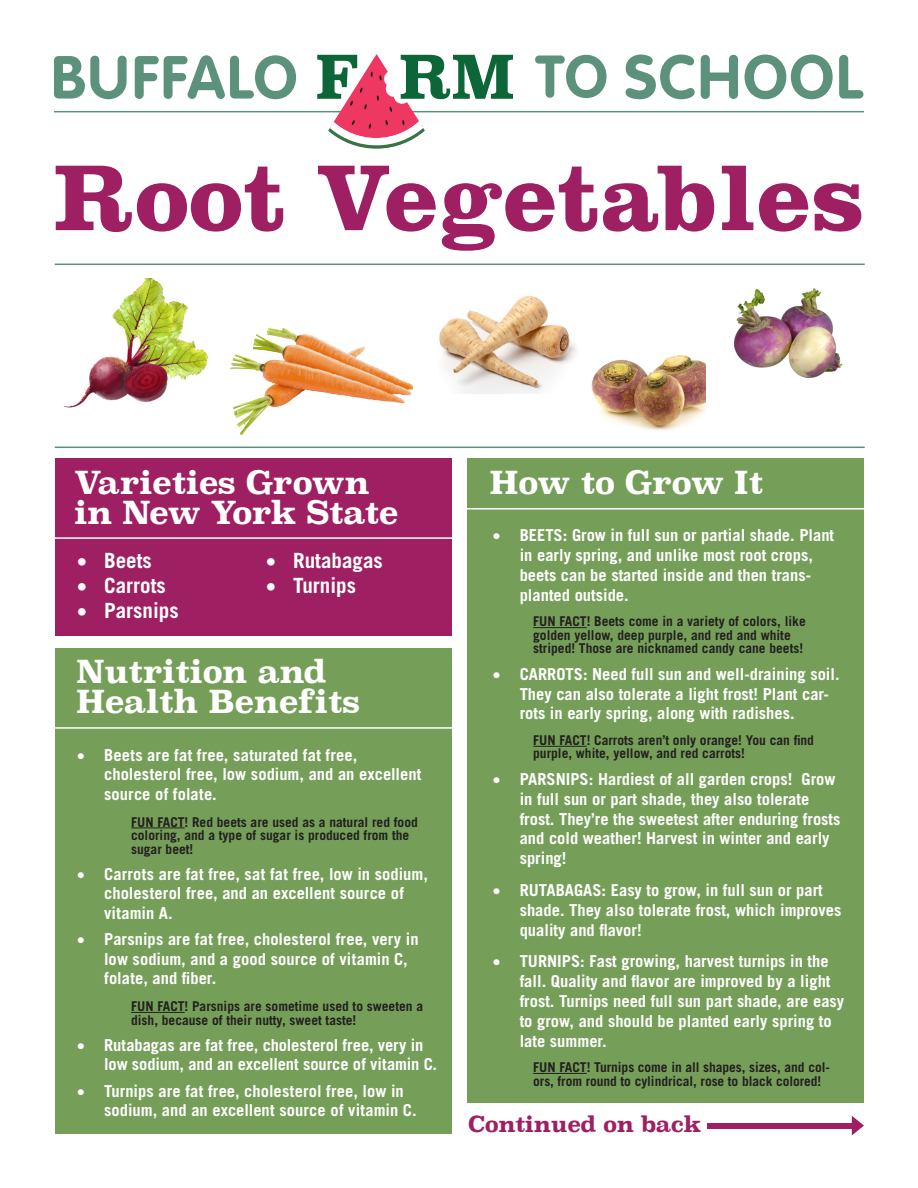
<style>
.page{position:relative;width:918px;height:1188px;background:#fff}
.page>*{position:absolute;margin:0;border:0;box-sizing:border-box;transform-origin:0 0}
.t1{font:700 97.2px "Clarendon LT";color:#9e1f62}
.t2{font:700 31.65px/29.7px "Superclarendon";letter-spacing:-.02em;color:#fff}
.t3{font:700 21.75px "Superclarendon";letter-spacing:-.02em;color:#9e1f62}
.t4{font:700 21px "Trade Gothic LT";color:#fff}
.t5{font:700 16.5px/19.8px "Trade Gothic LT";color:#fff}
.List_Paragraph{font:700 13.5px/13.5px "Trade Gothic LT";color:#231f20}
</style>
<div class="page">
<div style="left:55px;top:458px;width:396px;height:178px;background:#9e1f62"></div>
<div style="left:467px;top:458px;width:397px;height:645px;background:#759f59"></div>
<div style="left:55px;top:648px;width:396px;height:486px;background:#759f59"></div>
<hr style="left:55px;top:264px;width:810px;height:1px;background:#5c917b">
<hr style="left:54px;top:111px;width:810px;height:1px;background:#5c917b">
<hr style="left:55px;top:447px;width:810px;height:1px;background:#5c917b">
<img style="left:63px;top:279px;width:146px;height:129px">
<hr style="left:533px;top:627px;width:54px;height:1px;background:#231f20">
<hr style="left:533px;top:746px;width:54px;height:1px;background:#231f20">
<hr style="left:533px;top:1073px;width:54px;height:1px;background:#231f20">
<hr style="left:131px;top:828px;width:54px;height:1px;background:#231f20">
<hr style="left:131px;top:1012px;width:54px;height:1px;background:#231f20">
<svg style="left:54px;top:56px;width:73px;height:43px"></svg>
<svg style="left:135px;top:55px;width:161px;height:44px"></svg>
<svg style="left:626px;top:55px;width:69px;height:44px"></svg>
<svg style="left:701px;top:55px;width:37px;height:44px"></svg>
<svg style="left:745px;top:55px;width:88px;height:44px"></svg>
<svg style="left:839px;top:55px;width:24px;height:44px"></svg>
<svg style="left:317px;top:54px;width:196px;height:95px"></svg>
<svg style="left:535px;top:55px;width:72px;height:43px"></svg>
<hr style="left:49px;top:537px;width:409px;height:2px;background:#fff">
<hr style="left:461px;top:508px;width:409px;height:2px;background:#fff">
<hr style="left:49px;top:727px;width:409px;height:2px;background:#fff">
<svg style="left:852px;top:1116px;width:12px;height:19px"></svg>
<div style="left:708px;top:1123px;width:144px;height:6px;background:#9e1f62"></div>
<img style="left:230px;top:327px;width:183px;height:109px">
<img style="left:439px;top:295px;width:138px;height:98px">
<img style="left:591px;top:355px;width:115px;height:76px">
<img style="left:733px;top:288px;width:110px;height:90px">
<p class="t1" style="left:54px;top:139px;width:812px">Root Vegetables</p>
<p class="t2" style="left:74px;top:469px;width:297px">Varieties Grown</p>
<p class="t2" style="left:74px;top:499px;width:326px">in New York State</p>
<p class="t4" style="left:77px;top:548px;width:76px">• Beets</p>
<p class="t4" style="left:77px;top:573px;width:90px">• Carrots</p>
<p class="t4" style="left:77px;top:597px;width:103px">• Parsnips</p>
<p class="t4" style="left:266px;top:548px;width:118px">• Rutabagas</p>
<p class="t4" style="left:266px;top:573px;width:92px">• Turnips</p>
<p class="t2" style="left:76px;top:658px;width:286px">Nutrition and<br>Health Benefits</p>
<p class="t5" style="left:104px;top:745px;width:319px;text-indent:-27px">• Beets are fat free, saturated fat free, cholesterol free, low sodium, and an excellent source of folate.</p>
<p class="List_Paragraph" style="left:131px;top:815px;width:288px">FUN FACT! Red beets are used as a natural red food coloring, and a type of sugar is produced from the sugar beet!</p>
<p class="t5" style="left:104px;top:864px;width:325px;text-indent:-27px">• Carrots are fat free, sat fat free, low in sodium, cholesterol free, and an excellent source of vitamin A.</p>
<p class="t5" style="left:104px;top:929px;width:316px;text-indent:-27px">• Parsnips are fat free, cholesterol free, very in low sodium, and a good source of vitamin C, folate, and fiber.</p>
<p class="List_Paragraph" style="left:131px;top:999px;width:294px">FUN FACT! Parsnips are sometime used to sweeten a dish, because of their nutty, sweet taste!</p>
<p class="t5" style="left:104px;top:1035px;width:335px;text-indent:-27px">• Rutabagas are fat free, cholesterol free, very in low sodium, and an excellent source of vitamin C.</p>
<p class="t5" style="left:104px;top:1081px;width:314px;text-indent:-27px">• Turnips are fat free, cholesterol free, low in sodium, and an excellent source of vitamin C.</p>
<p class="t2" style="left:490px;top:469px;width:275px">How to Grow It</p>
<p class="t5" style="left:520px;top:525px;width:316px;text-indent:-27px">• BEETS: Grow in full sun or partial shade. Plant in early spring, and unlike most root crops, beets can be started inside and then trans&shy;planted outside.</p>
<p class="List_Paragraph" style="left:533px;top:615px;width:274px">FUN FACT! Beets come in a variety of colors, like golden yellow, deep purple, and red and white striped! Those are nicknamed candy cane beets!</p>
<p class="t5" style="left:520px;top:664px;width:322px;text-indent:-27px">• CARROTS: Need full sun and well-draining soil.<br>They can also tolerate a light frost! Plant car&shy;rots in early spring, along with radishes.</p>
<p class="List_Paragraph" style="left:533px;top:733px;width:282px">FUN FACT! Carrots aren’t only orange! You can find purple, white, yellow, and red carrots!</p>
<p class="t5" style="left:520px;top:769px;width:322px;text-indent:-27px">• PARSNIPS: Hardiest of all garden crops! Grow in full sun or part shade, they also tolerate frost. They’re the sweetest after enduring frosts and cold weather! Harvest in winter and early spring!</p>
<p class="t5" style="left:520px;top:880px;width:323px;text-indent:-27px">• RUTABAGAS: Easy to grow, in full sun or part shade. They also tolerate frost, which improves quality and flavor!</p>
<p class="t5" style="left:520px;top:951px;width:326px;text-indent:-27px">• TURNIPS: Fast growing, harvest turnips in the fall. Quality and flavor are improved by a light frost. Turnips need full sun part shade, are easy to grow, and should be planted early spring to late summer.</p>
<p class="List_Paragraph" style="left:533px;top:1060px;width:298px">FUN FACT! Turnips come in all shapes, sizes, and col&shy;ors, from round to cylindrical, rose to black colored!</p>
<p class="t3" style="left:468px;top:1108px;width:235px">Continued on back</p>
</div>
